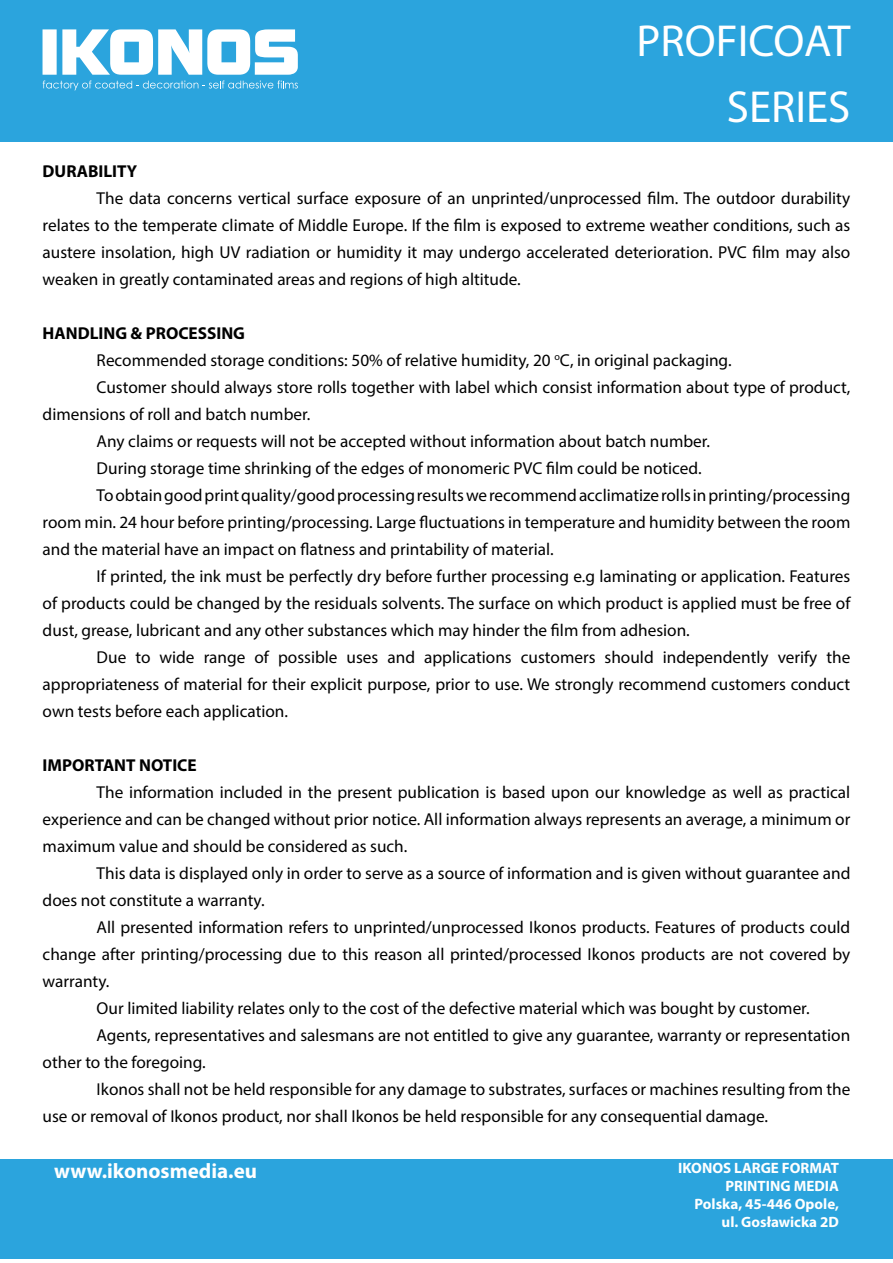
<style>
.page{position:relative;width:893px;height:1263px;background:#fff}
.page>*{position:absolute;margin:0;border:0;box-sizing:border-box;transform-origin:0 0}
.t1{font:45px/66px "Myriad Pro";color:#fff;text-align:right}
.t2{font:700 21px "Myriad Pro";color:#fff}
.t3{font:17.25px/27px "Myriad Pro";color:#000}
.t4{font:700 17.25px "Myriad Pro";color:#000}
.t5{font:700 15px/18px "Myriad Pro";color:#fff;text-align:right}
</style>
<div class="page">
<div style="left:0;top:0;width:893px;height:141px;background:#2ba4dd"></div>
<svg style="left:43px;top:29px;width:255px;height:46px"></svg>
<svg style="left:43px;top:81px;width:255px;height:9px"></svg>
<div style="left:0;top:1159px;width:893px;height:100px;background:#2ba4dd"></div>
<h1 class="t1" style="left:636px;top:7px;width:215px">PROFICOAT<br>SERIES</h1>
<p class="t4" style="left:43px;top:160px;width:96px">DURABILITY</p>
<p class="t3" style="left:43px;top:184px;width:809px;text-align:justify;text-indent:54px">The data concerns vertical surface exposure of an unprinted/unprocessed film. The outdoor durability relates to the temperate climate of Middle Europe. If the film is exposed to extreme weather conditions, such as austere insolation, high UV radiation or humidity it may undergo accelerated deterioration. PVC film may also weaken in greatly contaminated areas and regions of high altitude.</p>
<p class="t4" style="left:43px;top:322px;width:204px">HANDLING &amp; PROCESSING</p>
<p class="t3" style="left:97px;top:346px;width:636px">Recommended storage conditions: 50% of relative humidity, 20 <sup>o</sup>C, in original packaging.</p>
<p class="t3" style="left:97px;top:373px;width:755px">Customer should always store rolls together with label which consist information about type of product,</p>
<p class="t3" style="left:43px;top:400px;width:269px">dimensions of roll and batch number.</p>
<p class="t3" style="left:43px;top:427px;width:34px">A</p>
<p class="t3" style="left:107px;top:427px;width:604px">ny claims or requests will not be accepted without information about batch number.</p>
<p class="t3" style="left:97px;top:454px;width:606px">During storage time shrinking of the edges of monomeric PVC film could be noticed.</p>
<p class="t3" style="left:97px;top:481px;width:755px">To obtain good print quality/good processing results we recommend acclimatize rolls in printing/processing</p>
<p class="t3" style="left:43px;top:508px;width:809px">room min. 24 hour before printing/processing. Large fluctuations in temperature and humidity between the room</p>
<p class="t3" style="left:43px;top:535px;width:512px">and the material have an impact on flatness and printability of material.</p>
<p class="t3" style="left:97px;top:562px;width:755px">If printed, the ink must be perfectly dry before further processing e.g laminating or application. Features</p>
<p class="t3" style="left:43px;top:589px;width:810px">of products could be changed by the residuals solvents. The surface on which product is applied must be free of</p>
<p class="t3" style="left:43px;top:616px;width:649px">dust, grease, lubricant and any other substances which may hinder the film from adhesion.</p>
<p class="t3" style="left:97px;top:643px;width:755px">Due to wide range of possible uses and applications customers should independently verify the</p>
<p class="t3" style="left:43px;top:670px;width:809px">appropriateness of material for their explicit purpose, prior to use. We strongly recommend customers conduct</p>
<p class="t3" style="left:43px;top:697px;width:247px">own tests before each application.</p>
<p class="t4" style="left:43px;top:754px;width:156px">IMPORTANT NOTICE</p>
<p class="t3" style="left:43px;top:778px;width:809px;text-align:justify;text-indent:54px">The information included in the present publication is based upon our knowledge as well as practical experience and can be changed without prior notice. All information always represents an average, a minimum or maximum value and should be considered as such.</p>
<p class="t3" style="left:43px;top:859px;width:809px;text-indent:54px">This data is displayed only in order to serve as a source of information and is given without guarantee and does not constitute a warranty.<br>A</p>
<p class="t3" style="left:107px;top:913px;width:745px">ll presented information refers to unprinted/unprocessed Ikonos products. Features of products could</p>
<p class="t3" style="left:43px;top:940px;width:809px">change after printing/processing due to this reason all printed/processed Ikonos products are not covered by</p>
<p class="t3" style="left:43px;top:967px;width:68px">warranty.</p>
<p class="t3" style="left:97px;top:994px;width:714px">Our limited liability relates only to the cost of the defective material which was bought by customer.</p>
<p class="t3" style="left:43px;top:1021px;width:34px">A</p>
<p class="t3" style="left:43px;top:1021px;width:809px;text-indent:64px">gents, representatives and salesmans are not entitled to give any guarantee, warranty or representation other to the foregoing.</p>
<p class="t3" style="left:43px;top:1075px;width:809px;text-indent:54px">Ikonos shall not be held responsible for any damage to substrates, surfaces or machines resulting from the use or removal of Ikonos product, nor shall Ikonos be held responsible for any consequential damage.</p>
<p class="t2" style="left:54px;top:1157px;width:204px">www.ikonosmedia.eu</p>
<p class="t5" style="left:678px;top:1159px;width:162px">IKONOS LARGE FORMAT<br>PRINTING MEDIA<br>Polska, 45-446 Opole, ul. Gosławicka 2D</p>
</div>
